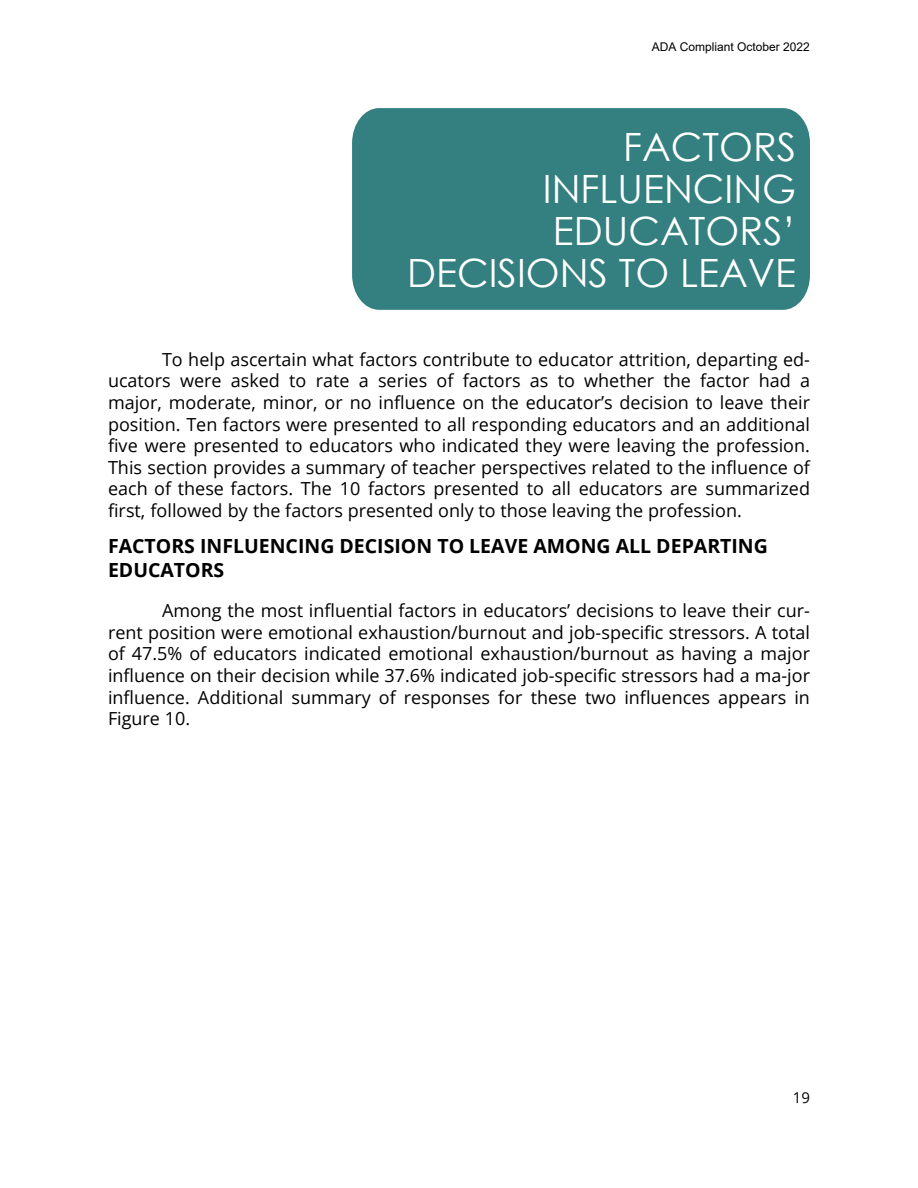
<style>
.page{position:relative;width:918px;height:1188px;background:#fff}
.page>*{position:absolute;margin:0;border:0;box-sizing:border-box;transform-origin:0 0}
.t1{font:39px/42px "Century Gothic";color:#fff;text-align:right}
.t2{font:700 19.5px/23.4px "Open Sans";color:#000}
.t3{font:18px/21.6px "Open Sans";color:#000;text-align:justify}
.t4{font:15px "Open Sans";color:#000}
.t5{font:12px "Arial";color:#000}
</style>
<div class="page">
<div style="left:352px;top:108px;width:458px;height:202px;background:#347f7f"></div>
<p class="t5" style="left:652px;top:39px;width:160px">ADA Compliant October 2022</p>
<h1 class="t1" style="left:407px;top:125px;width:391px">FACTORS<br>INFLUENCING<br>EDUCATORS’<br>DECISIONS TO LEAVE</h1>
<p class="t3" style="left:108px;top:348px;width:704px;text-indent:54px">To help ascertain what factors contribute to educator attrition, departing ed&shy;ucators were asked to rate a series of factors as to whether the factor had a major, moderate, minor, or no influence on the educator’s decision to leave their position. Ten factors were presented to all responding educators and an additional five were presented to educators who indicated they were leaving the profession.<br>This section provides a summary of teacher perspectives related to the influence of each of these factors. The 10 factors presented to all educators are summarized first, followed by the factors presented only to those leaving the profession.</p>
<p class="t2" style="left:108px;top:534px;width:661px">FACTORS INFLUENCING DECISION TO LEAVE AMONG ALL DEPARTING<br>EDUCATORS</p>
<p class="t3" style="left:108px;top:599px;width:704px;text-indent:54px">Among the most influential factors in educators’ decisions to leave their cur&shy;rent position were emotional exhaustion/burnout and job-specific stressors. A total of 47.5% of educators indicated emotional exhaustion/burnout as having a major influence on their decision while 37.6% indicated job-specific stressors had a ma-jor influence. Additional summary of responses for these two influences appears in Figure 10.</p>
<p class="t4" style="left:793px;top:1088px;width:19px">19</p>
</div>
